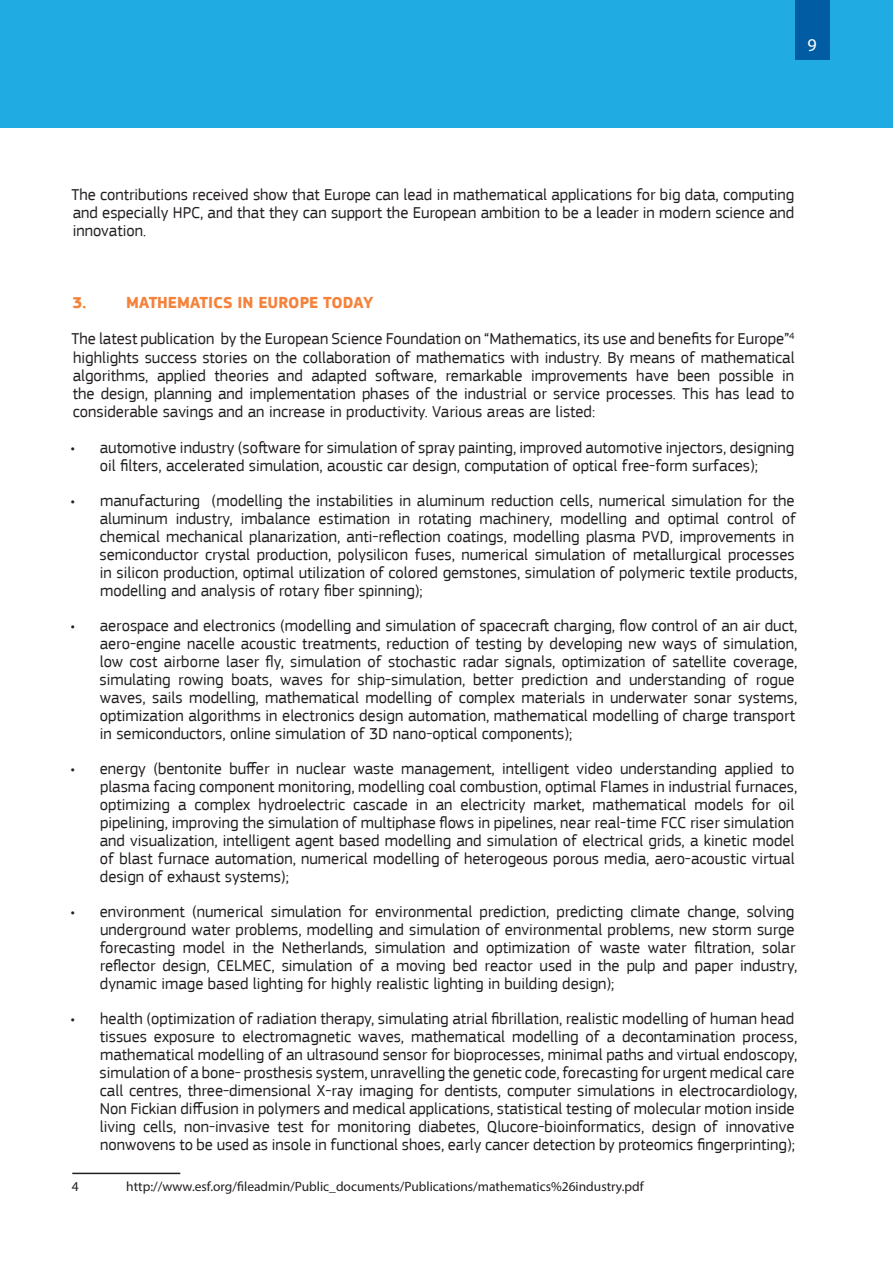
<style>
.page{position:relative;width:893px;height:1263px;background:#fff}
.page>*{position:absolute;margin:0;border:0;box-sizing:border-box;transform-origin:0 0}
.t1{font:18px "Myriad Pro";color:#fff}
._08_1_TEXTES_RUBRIQU{font:16.5px/18px "EC Square Sans Pro";color:#231f20}
._08_1_TEXTES_RUBRIQU-2{font:700 16.5px "EC Square Sans Pro";color:#f4823b}
.t2{font:13.5px "Myriad Pro";color:#231f20}
</style>
<div class="page">
<div style="left:0;top:0;width:893px;height:128px;background:#20ace3"></div>
<div style="left:795px;top:0;width:34px;height:60px;background:#015ca3"></div>
<hr style="left:72px;top:1173px;width:108px;height:1px;background:#231f20">
<p class="t1" style="left:808px;top:34px;width:11px">9</p>
<p class="_08_1_TEXTES_RUBRIQU" style="left:71px;top:186px;width:724px;text-align:justify">The contributions received show that Europe can lead in mathematical applications for big data, computing and especially HPC, and that they can support the European ambition to be a leader in modern science and innovation.</p>
<p class="_08_1_TEXTES_RUBRIQU-2" style="left:73px;top:293px;width:15px">3.</p>
<p class="_08_1_TEXTES_RUBRIQU-2" style="left:126px;top:293px;width:249px">MATHEMATICS IN EUROPE TODAY</p>
<p class="_08_1_TEXTES_RUBRIQU" style="left:71px;top:330px;width:725px;text-align:justify">The latest publication by the European Science Foundation on “Mathematics, its use and benefits for Europe”<sup>4 </sup>highlights success stories on the collaboration of mathematics with industry. By means of mathematical algorithms, applied theories and adapted software, remarkable improvements have been possible in the design, planning and implementation phases of the industrial or service processes. This has lead to considerable savings and an increase in productivity. Various areas are listed:</p>
<p class="_08_1_TEXTES_RUBRIQU" style="left:71px;top:438px;width:725px;text-align:center">• automotive industry (software for simulation of spray painting, improved automotive injectors, designing oil filters, accelerated simulation, acoustic car design, computation of optical free-form surfaces);</p>
<p class="_08_1_TEXTES_RUBRIQU" style="left:100px;top:491px;width:699px;text-indent:-29px">• manufacturing (modelling the instabilities in aluminum reduction cells, numerical simulation for the aluminum industry, imbalance estimation in rotating machinery, modelling and optimal control of chemical mechanical planarization, anti-reflection coatings, modelling plasma PVD, improvements in semiconductor crystal production, polysilicon fuses, numerical simulation of metallurgical processes in silicon production, optimal utilization of colored gemstones, simulation of polymeric textile products, modelling and analysis of rotary fiber spinning);</p>
<p class="_08_1_TEXTES_RUBRIQU" style="left:100px;top:616px;width:699px;text-indent:-29px">• aerospace and electronics (modelling and simulation of spacecraft charging, flow control of an air duct, aero-engine nacelle acoustic treatments, reduction of testing by developing new ways of simulation, low cost airborne laser fly, simulation of stochastic radar signals, optimization of satellite coverage, simulating rowing boats, waves for ship-simulation, better prediction and understanding of rogue waves, sails modelling, mathematical modelling of complex materials in underwater sonar systems, optimization algorithms in electronics design automation, mathematical modelling of charge transport in semiconductors, online simulation of 3D nano-optical components);</p>
<p class="_08_1_TEXTES_RUBRIQU" style="left:100px;top:759px;width:699px;text-indent:-29px">• energy (bentonite buffer in nuclear waste management, intelligent video understanding applied to plasma facing component monitoring, modelling coal combustion, optimal Flames in industrial furnaces, optimizing a complex hydroelectric cascade in an electricity market, mathematical models for oil pipelining, improving the simulation of multiphase flows in pipelines, near real-time FCC riser simulation and visualization, intelligent agent based modelling and simulation of electrical grids, a kinetic model of blast furnace automation, numerical modelling of heterogeous porous media, aero-acoustic virtual design of exhaust systems);</p>
<p class="_08_1_TEXTES_RUBRIQU" style="left:100px;top:902px;width:699px;text-indent:-29px">• environment (numerical simulation for environmental prediction, predicting climate change, solving underground water problems, modelling and simulation of environmental problems, new storm surge forecasting model in the Netherlands, simulation and optimization of waste water filtration, solar reflector design, CELMEC, simulation of a moving bed reactor used in the pulp and paper industry, dynamic image based lighting for highly realistic lighting in building design);</p>
<p class="_08_1_TEXTES_RUBRIQU" style="left:100px;top:1009px;width:699px;text-indent:-29px">• health (optimization of radiation therapy, simulating atrial fibrillation, realistic modelling of human head tissues exposure to electromagnetic waves, mathematical modelling of a decontamination process, mathematical modelling of an ultrasound sensor for bioprocesses, minimal paths and virtual endoscopy, simulation of a bone- prosthesis system, unravelling the genetic code, forecasting for urgent medical care call centres, three-dimensional X-ray imaging for dentists, computer simulations in electrocardiology, Non Fickian diffusion in polymers and medical applications, statistical testing of molecular motion inside living cells, non-invasive test for monitoring diabetes, Qlucore-bioinformatics, design of innovative nonwovens to be used as insole in functional shoes, early cancer detection by proteomics fingerprinting);</p>
<p class="t2" style="left:72px;top:1178px;width:8px">4</p>
<p class="t2" style="left:126px;top:1178px;width:519px">http://www.esf.org/fileadmin/Public_documents/Publications/mathematics%26industry.pdf</p>
</div>
